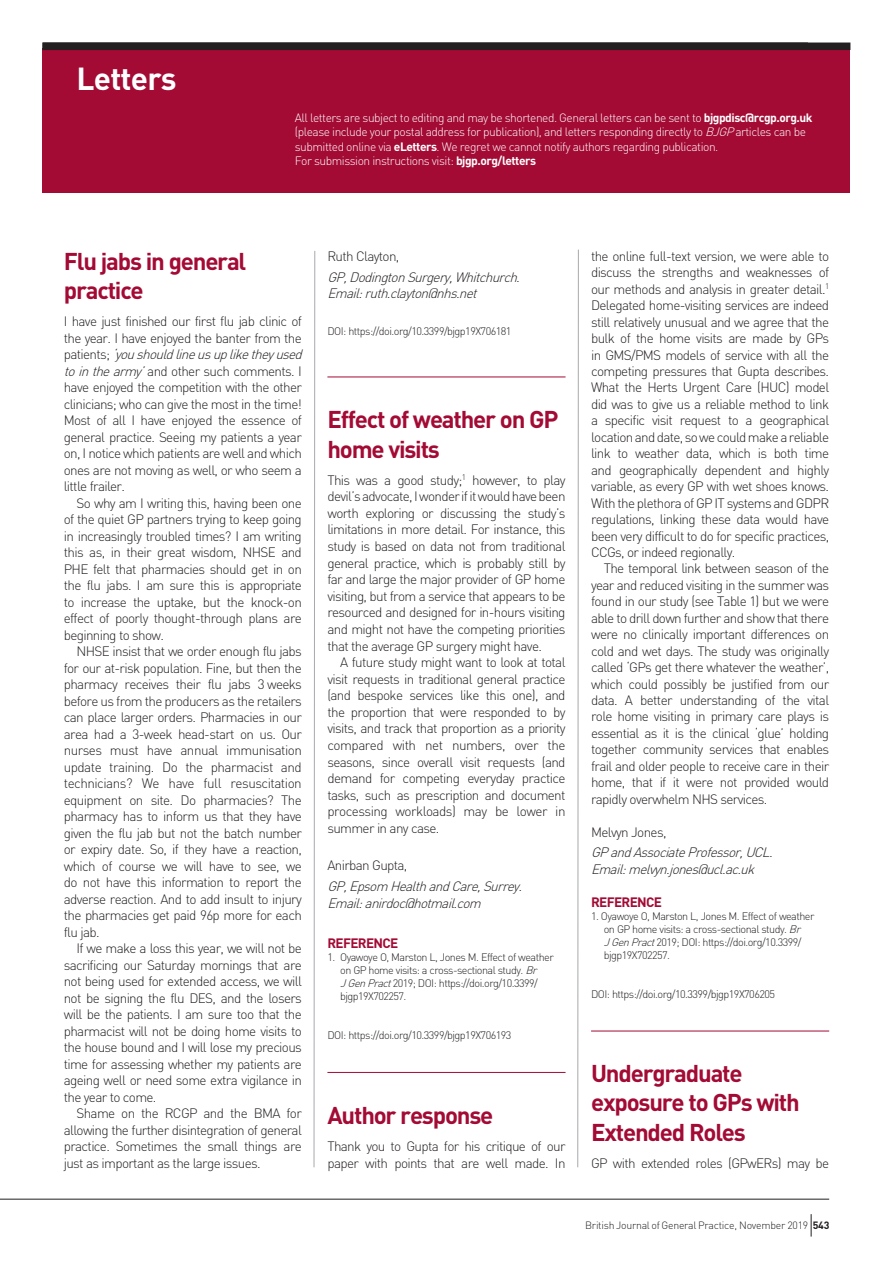
<style>
.page{position:relative;width:893px;height:1263px;background:#fff}
.page>*{position:absolute;margin:0;border:0;box-sizing:border-box;transform-origin:0 0}
.t1{font:700 31.5px "DIN";letter-spacing:-.025em;color:#fff}
.t2{font:700 24px/29.1px "DIN";letter-spacing:-.05em;color:#a30a34}
.Body_copy_indent{font:300 13.5px/16.5px "DIN";letter-spacing:-.05em;color:#231f20;text-align:justify}
.Body_Copy_First_para{font:300 13.5px/16.5px "DIN";letter-spacing:-.05em;color:#231f20}
.Author_name{font:italic 300 13.5px/16.6px "DIN";color:#231f20}
.Address{font:italic 300 13.5px/16.6px "DIN";color:#231f20}
.Author_name-2{font:300 13.5px "DIN";letter-spacing:-.05em;color:#231f20}
.Sub_heading{font:700 13.5px "DIN";letter-spacing:-.05em;color:#a30a34}
.t3{font:300 12px/14.4px "DIN";letter-spacing:-.04em;color:#fff}
.References_Copy{font:300 10.8px/13.2px "DIN";letter-spacing:-.05em;color:#231f20}
.DOI{font:300 10.8px "DIN";letter-spacing:-.05em;color:#231f20}
.t4{font:300 10.5px "DIN";letter-spacing:-.025em;color:#231f20}
.s1{font-weight:700}
.s2{font-style:italic}
</style>
<div class="page">
<div style="left:43px;top:48px;width:807px;height:144px;background:#a30a34"></div>
<hr style="left:327px;top:377px;width:239px;height:1px;background:#a30a34">
<hr style="left:327px;top:1072px;width:239px;height:1px;background:#a30a34">
<hr style="left:591px;top:1031px;width:238px;height:1px;background:#a30a34">
<svg style="left:577px;top:249px;width:2px;height:919px;background:#d2d3d5"></svg>
<svg style="left:314px;top:251px;width:1px;height:917px"></svg>
<div style="left:43px;top:43px;width:807px;height:7px;background:#231f20"></div>
<hr style="left:0;top:1199px;width:829px;height:1px;background:#231f20">
<svg style="left:811px;top:1214px;width:1px;height:22px"></svg>
<p class="t1" style="left:77px;top:58px;width:102px">Letters</p>
<p class="t3" style="left:295px;top:110px;width:519px">All letters are subject to editing and may be shortened. General letters can be sent to <span class="s1">bjgpdisc@rcgp.org.uk </span>(please include your postal address for publication), and letters responding directly to <span class="s2">BJGP</span>articles can be submitted online via <span class="s1">eLetters</span>. We regret we cannot notify authors regarding publication.<br>For submission instructions visit: <span class="s1">bjgp.org/letters</span></p>
<p class="t2" style="left:64px;top:246px;width:184px">Flu jabs in general practice</p>
<p class="Body_Copy_First_para" style="left:64px;top:313px;width:244px">I have just finished our first flu jab clinic of the year. I have enjoyed the banter from the p a t i e n t s ; <span class="s2">‘youshouldlineusupliketheyused tointhearmy’</span>and other such comments. I have enjoyed the competition with the other clinicians; who can give the most in the time!<br>Most of all I have enjoyed the essence of general practice. Seeing my patients a year on, I notice which patients are well and which ones are not moving as well, or who seem a little frailer.</p>
<p class="Body_copy_indent" style="left:64px;top:494px;width:240px;text-indent:13px">So why am I writing this, having been one of the quiet GP partners trying to keep going in increasingly troubled times? I am writing this as, in their great wisdom, NHSE and PHE felt that pharmacies should get in on the flu jabs. I am sure this is appropriate to increase the uptake, but the knock-on effect of poorly thought-through plans are beginning to show.</p>
<p class="Body_copy_indent" style="left:64px;top:643px;width:240px;text-indent:13px">NHSE insist that we order enough flu jabs for our at-risk population. Fine, but then the pharmacy receives their flu jabs 3 weeks before us from the producers as the retailers can place larger orders. Pharmacies in our area had a 3-week head-start on us. Our nurses must have annual immunisation update training. Do the pharmacist and technicians? We have full resuscitation equipment on site. Do pharmacies? The pharmacy has to inform us that they have given the flu jab but not the batch number or expiry date. So, if they have a reaction, which of course we will have to see, we do not have this information to report the adverse reaction. And to add insult to injury the pharmacies get paid 96p more for each flu jab.</p>
<p class="Body_copy_indent" style="left:64px;top:940px;width:240px;text-indent:13px">If we make a loss this year, we will not be sacrificing our Saturday mornings that are not being used for extended access, we will not be signing the flu DES, and the losers will be the patients. I am sure too that the pharmacist will not be doing home visits to the house bound and I will lose my precious time for assessing whether my patients are ageing well or need some extra vigilance in the year to come.</p>
<p class="Body_copy_indent" style="left:64px;top:1105px;width:240px;text-indent:13px">Shame on the RCGP and the BMA for allowing the further disintegration of general practice. Sometimes the small things are just as important as the large issues.</p>
<p class="Author_name-2" style="left:327px;top:248px;width:74px">Ruth Clayton,</p>
<p class="Author_name" style="left:327px;top:268px;width:198px">GP,DodingtonSurgery,Whitchurch.<br>Email:ruth.clayton@nhs.net</p>
<p class="DOI" style="left:327px;top:325px;width:186px">DOI: https://doi.org/10.3399/bjgp19X706181</p>
<p class="t2" style="left:327px;top:404px;width:233px">Effect of weather on GP home visits</p>
<p class="Body_Copy_First_para" style="left:327px;top:471px;width:240px;text-align:justify">This was a good study;<sup>1</sup> however, to play devil’s advocate, I wonder if it would have been worth exploring or discussing the study’s limitations in more detail. For instance, this study is based on data not from traditional general practice, which is probably still by far and large the major provider of GP home visiting, but from a service that appears to be resourced and designed for in-hours visiting and might not have the competing priorities that the average GP surgery might have.</p>
<p class="Body_copy_indent" style="left:327px;top:654px;width:240px;text-indent:13px">A future study might want to look at total visit requests in traditional general practice (and bespoke services like this one), and the proportion that were responded to by visits, and track that proportion as a priority compared with net numbers, over the seasons, since overall visit requests (and demand for competing everyday practice tasks, such as prescription and document processing workloads) may be lower in summer in any case.</p>
<p class="Author_name-2" style="left:327px;top:857px;width:81px">Anirban Gupta,</p>
<p class="Address" style="left:327px;top:878px;width:200px">GP,Epsom HealthandCare,Surrey.<br>Email:anirdoc@hotmail.com</p>
<p class="Sub_heading" style="left:327px;top:934px;width:72px">REFERENCE</p>
<p class="References_Copy" style="left:340px;top:950px;width:215px;text-indent:-13px">1. Oyawoye O, Marston L, Jones M. Effect of weather on GP home visits: a cross-sectional study. <span class="s2">Br JGenPract</span>2019; DOI: https://doi.org/10.3399/ bjgp19X702257.</p>
<p class="DOI" style="left:327px;top:1029px;width:186px">DOI: https://doi.org/10.3399/bjgp19X706193</p>
<p class="t2" style="left:327px;top:1099px;width:167px">Author response</p>
<p class="Body_Copy_First_para" style="left:327px;top:1138px;width:240px">Thank you to Gupta for his critique of our paper with points that are well made. In</p>
<p class="Body_Copy_First_para" style="left:591px;top:248px;width:240px;text-align:justify">the online full-text version, we were able to discuss the strengths and weaknesses of our methods and analysis in greater detail.<sup>1<br></sup>Delegated home-visiting services are indeed still relatively unusual and we agree that the bulk of the home visits are made by GPs in GMS/PMS models of service with all the competing pressures that Gupta describes.<br>What the Herts Urgent Care (HUC) model did was to give us a reliable method to link a specific visit request to a geographical location and date, so we could make a reliable link to weather data, which is both time and geographically dependent and highly variable, as every GP with wet shoes knows.<br>With the plethora of GP IT systems and GDPR regulations, linking these data would have been very difficult to do for specific practices, CCGs, or indeed regionally.</p>
<p class="Body_copy_indent" style="left:591px;top:560px;width:240px;text-indent:13px">The temporal link between season of the year and reduced visiting in the summer was found in our study (see Table 1) but we were able to drill down further and show that there were no clinically important differences on cold and wet days. The study was originally called ‘GPs get there whatever the weather’, which could possibly be justified from our data. A better understanding of the vital role home visiting in primary care plays is essential as it is the clinical ‘glue’ holding together community services that enables frail and older people to receive care in their home, that if it were not provided would rapidly overwhelm NHS services.</p>
<p class="Author_name-2" style="left:591px;top:823px;width:77px">Melvyn Jones,</p>
<p class="Author_name" style="left:591px;top:844px;width:187px">GPandAssociateProfessor,UCL.<br>Email:melvyn.jones@ucl.ac.uk</p>
<p class="Sub_heading" style="left:591px;top:893px;width:72px">REFERENCE</p>
<p class="References_Copy" style="left:604px;top:909px;width:212px;text-indent:-13px">1. Oyawoye O, Marston L, Jones M. Effect of weather on GP home visits: a cross-sectional study. <span class="s2">Br JGenPract</span>2019; DOI: https://doi.org/10.3399/ bjgp19X702257.</p>
<p class="DOI" style="left:591px;top:987px;width:186px">DOI: https://doi.org/10.3399/bjgp19X706205</p>
<p class="t2" style="left:591px;top:1058px;width:210px">Undergraduate exposure to GPs with<br>Extended Roles</p>
<p class="Body_Copy_First_para" style="left:591px;top:1154px;width:240px">GP with extended roles (GPwERs) may be</p>
<p class="t4" style="left:585px;top:1219px;width:246px">British Journal of General Practice, November 2019 <span class="s1">543</span></p>
</div>
